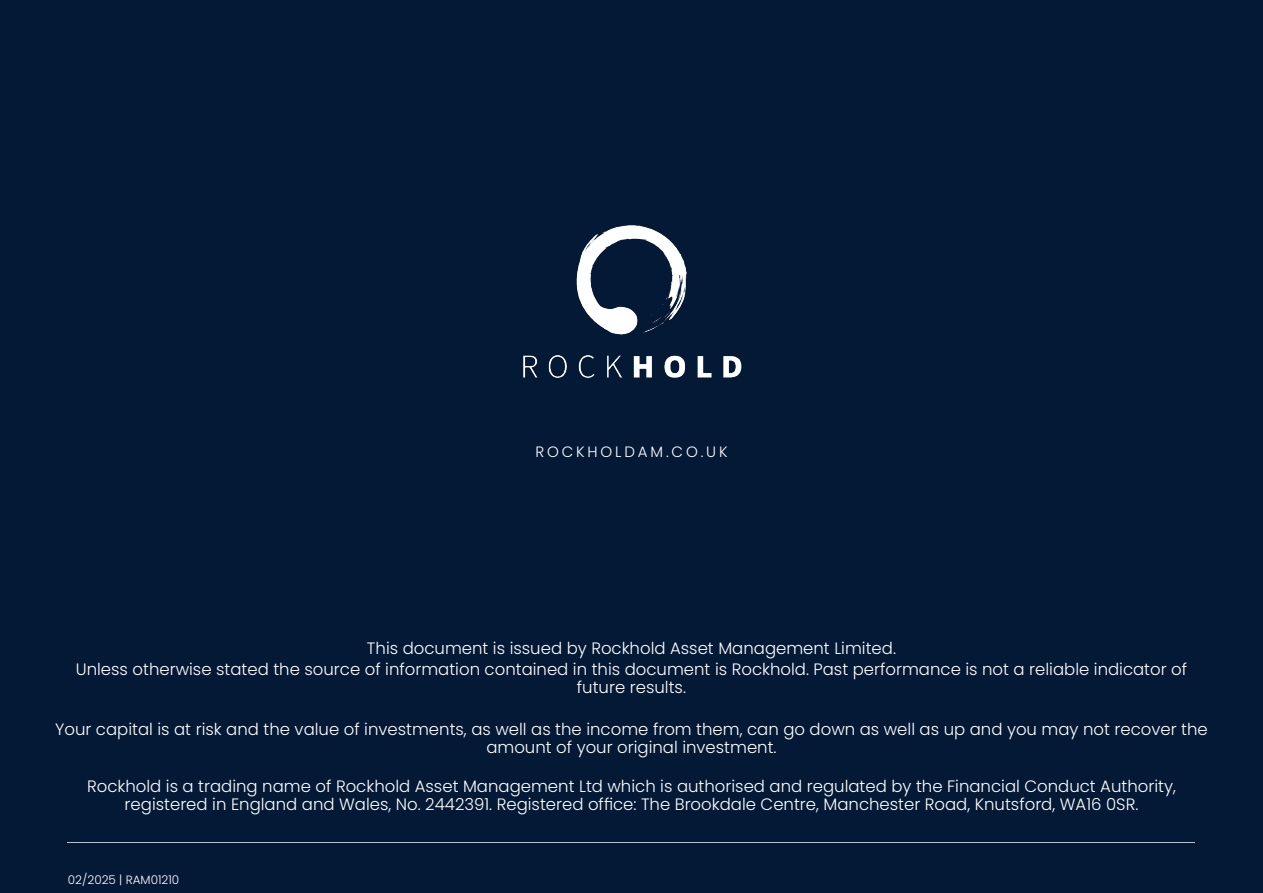
<style>
.page{position:relative;width:1263px;height:893px;background:#041936}
.page>*{position:absolute;margin:0;border:0;box-sizing:border-box;transform-origin:0 0}
.t1{font:300 16.5px/18px "Poppins";color:#fff;text-align:center}
.t2{font:300 15px "Poppins";letter-spacing:.19em;color:#fff}
.t3{font:300 12px "Poppins";color:#fff}
</style>
<div class="page">
<img style="left:523px;top:225px;width:219px;height:153px">
<hr style="left:68px;top:842px;width:1127px;height:1px;background:#b6c2d1">
<p class="t2" style="left:535px;top:443px;width:194px">ROCKHOLDAM.CO.UK</p>
<p class="t1" style="left:367px;top:640px;width:530px">This document is issued by Rockhold Asset Management Limited.</p>
<p class="t1" style="left:76px;top:661px;width:1113px">Unless otherwise stated the source of information contained in this document is Rockhold. Past performance is not a reliable indicator of future results.</p>
<p class="t1" style="left:55px;top:720px;width:1154px">Your capital is at risk and the value of investments, as well as the income from them, can go down as well as up and you may not recover the amount of your original investment.</p>
<p class="t1" style="left:87px;top:777px;width:1090px">Rockhold is a trading name of Rockhold Asset Management Ltd which is authorised and regulated by the Financial Conduct Authority, registered in England and Wales, No. 2442391. Registered office: The Brookdale Centre, Manchester Road, Knutsford, WA16 0SR.</p>
<p class="t3" style="left:68px;top:872px;width:113px">02/2025 | RAM01210</p>
</div>
